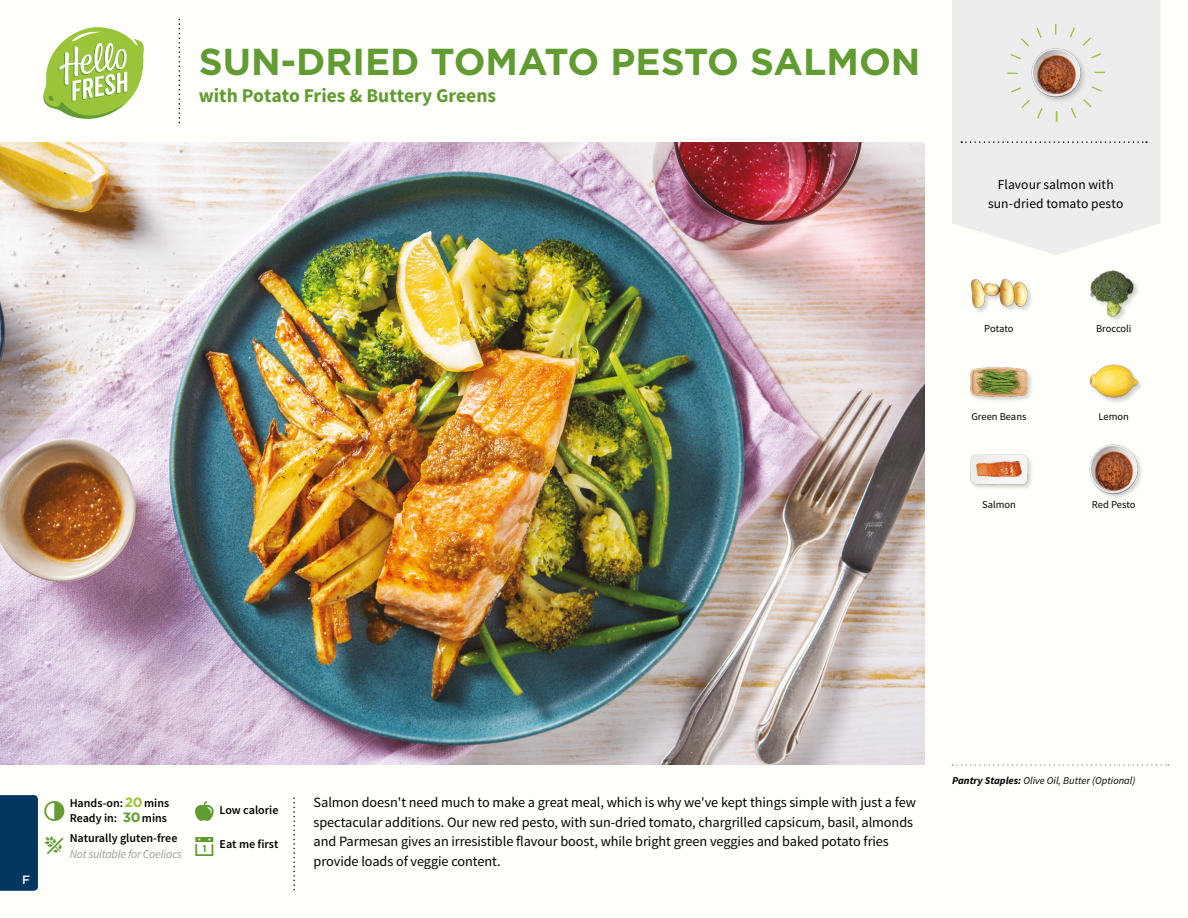
<style>
.page{position:relative;width:1188px;height:918px;background:#fff}
.page>*{position:absolute;margin:0;border:0;box-sizing:border-box;transform-origin:0 0}
.t1{font:700 37.5px "Gotham";color:#619b31}
.t2{font:700 19.5px "Source Sans Pro";color:#619b31}
.t3{font:14.25px/19.5px "Source Sans Pro";letter-spacing:-.005em;color:#000}
.t4{font:13.5px/18.9px "Source Sans Pro";letter-spacing:.005em;color:#000;text-align:center}
.t5{font:600 12px/15px "Source Sans Pro";color:#000}
.t6{font:italic 12px "Source Sans Pro";letter-spacing:-.02em;color:#9d9d9c}
.t7{font:500 12px "Gotham";color:#fff}
.t8{font:10.5px "Source Sans Pro";color:#000}
.t9{font:italic 10.5px "Source Sans Pro";color:#000}
.s1{font-family:"Gotham";font-weight:700;font-size:13.5px;color:#9ac43a}
.s2{font-family:"Gotham";font-weight:700;font-size:13.5px;color:#619b31}
.s3{font-weight:700}
</style>
<div class="page">
<svg style="left:43px;top:27px;width:101px;height:92px"></svg>
<div style="left:0;top:795px;width:38px;height:96px;background:#00365f"></div>
<svg style="left:952px;top:0;width:208px;height:255px;background:#eeeeed"></svg>
<svg style="left:961px;top:141px;width:186px;height:2px"></svg>
<div style="left:1007px;top:24px;width:98px;height:98px;border:11px dashed #9ac43a;border-radius:50%"></div>
<img style="left:0;top:142px;width:925px;height:623px">
<svg style="left:952px;top:764px;width:217px;height:2px"></svg>
<img style="left:1089px;top:444px;width:53px;height:54px">
<div style="left:1089px;top:363px;width:55px;height:42px;background:#000;opacity:.2"></div>
<img style="left:1089px;top:363px;width:50px;height:42px">
<div style="left:969px;top:453px;width:65px;height:38px;background:#000;opacity:.2"></div>
<img style="left:970px;top:453px;width:58px;height:38px">
<div style="left:969px;top:366px;width:65px;height:38px;background:#000;opacity:.2"></div>
<img style="left:970px;top:366px;width:58px;height:38px">
<img style="left:1090px;top:270px;width:49px;height:51px">
<div style="left:970px;top:278px;width:64px;height:37px;background:#000;opacity:.2"></div>
<img style="left:970px;top:278px;width:58px;height:37px">
<div style="left:1031px;top:47px;width:56px;height:57px;background:#ededed"></div>
<img style="left:1028px;top:44px;width:57px;height:58px">
<h1 class="t1" style="left:199px;top:37px;width:723px">SUN-DRIED TOMATO PESTO SALMON</h1>
<h2 class="t2" style="left:199px;top:83px;width:299px">with Potato Fries &amp; Buttery Greens</h2>
<p class="t4" style="left:988px;top:175px;width:137px">Flavour salmon with sun-dried tomato pesto</p>
<p class="t8" style="left:984px;top:322px;width:31px">Potato</p>
<p class="t8" style="left:1096px;top:322px;width:37px">Broccoli</p>
<p class="t8" style="left:971px;top:410px;width:57px">Green Beans</p>
<p class="t8" style="left:1099px;top:410px;width:32px">Lemon</p>
<p class="t8" style="left:982px;top:498px;width:35px">Salmon</p>
<p class="t8" style="left:1092px;top:498px;width:45px">Red Pesto</p>
<p class="t7" style="left:22px;top:872px;width:9px">F</p>
<p class="t5" style="left:70px;top:796px;width:101px">Hands-on:<span class="s1">20</span>mins<br>Ready in: <span class="s2">30</span>mins</p>
<p class="t3" style="left:314px;top:793px;width:604px">Salmon doesn't need much to make a great meal, which is why we've kept things simple with just a few spectacular additions. Our new red pesto, with sun-dried tomato, chargrilled capsicum, basil, almonds and Parmesan gives an irresistible flavour boost, while bright green veggies and baked potato fries provide loads of veggie content.</p>
<p class="t5" style="left:220px;top:803px;width:61px">Low calorie</p>
<p class="t5" style="left:70px;top:831px;width:109px">Naturally gluten-free</p>
<p class="t6" style="left:70px;top:847px;width:114px">Not suitable for Coeliacs</p>
<p class="t5" style="left:220px;top:837px;width:60px">Eat me first</p>
<p class="t9" style="left:952px;top:774px;width:185px"><span class="s3">Pantry Staples:</span> Olive Oil, Butter (Optional)</p>
</div>
